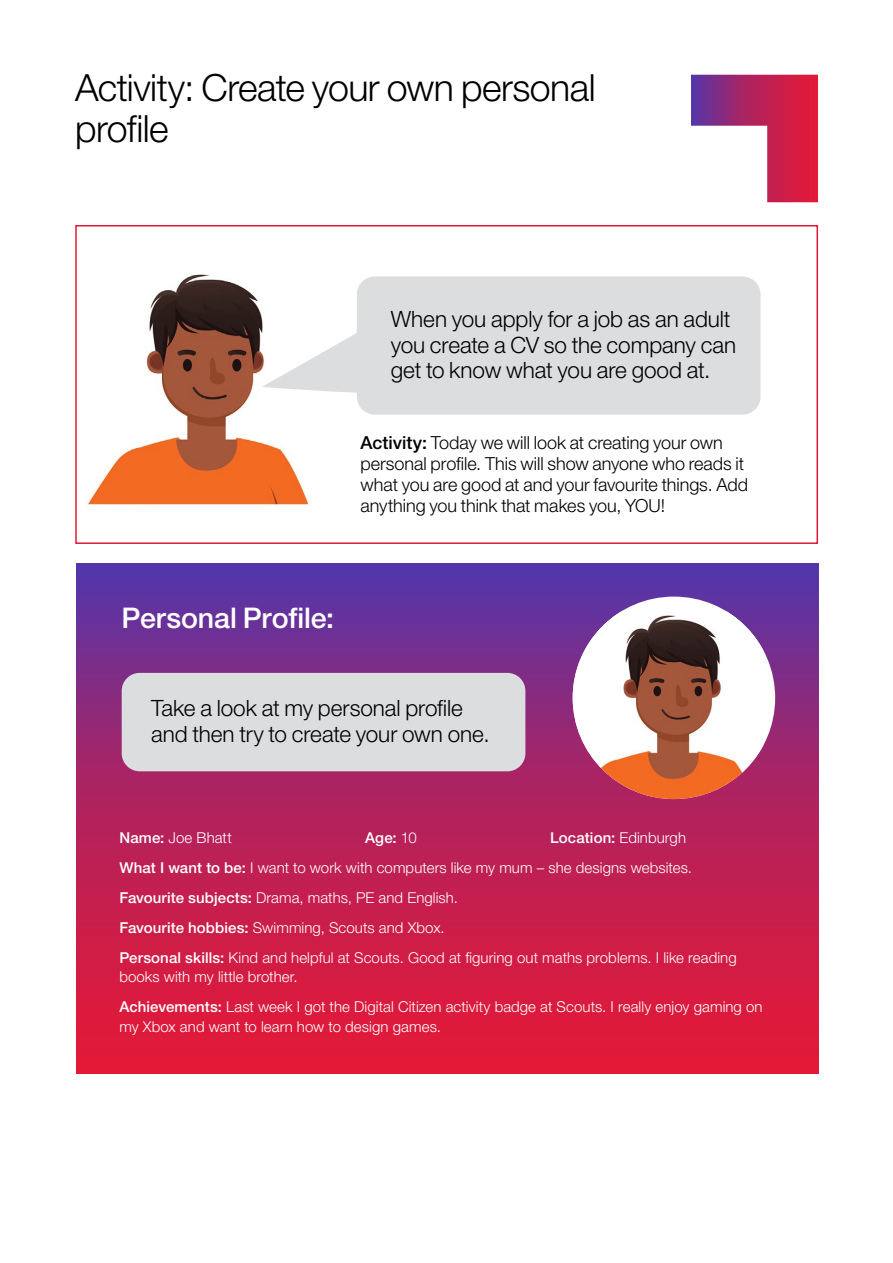
<style>
.page{position:relative;width:893px;height:1263px;background:#fff}
.page>*{position:absolute;margin:0;border:0;box-sizing:border-box;transform-origin:0 0}
.t1{font:300 37.5px/41.2px "Helvetica Neue LT Pro";letter-spacing:-.015em;color:#000}
.t2{font:500 28.5px "Helvetica Neue LT Pro";letter-spacing:-.005em;color:#fff}
.t3{font:300 22.5px/25.5px "Helvetica Neue LT Pro";letter-spacing:-.005em;color:#000}
.t4{font:300 18px/21px "Helvetica Neue LT Pro";letter-spacing:-.005em;color:#000}
.t5{font:300 15px/30px "Helvetica Neue LT Pro";letter-spacing:.005em;color:#fff}
.t6{font:500 15px "Helvetica Neue LT Pro";color:#fff}
.s1{font-weight:500}
.s2{font-weight:300}
</style>
<div class="page">
<svg style="left:691px;top:75px;width:127px;height:127px"></svg>
<div style="left:75px;top:225px;width:743px;height:319px;background:#fff;border:2px solid #e31937"></div>
<img style="left:88px;top:274px;width:221px;height:231px">
<svg style="left:262px;top:321px;width:95px;height:76px"></svg>
<div style="left:357px;top:276px;width:403px;height:139px;background:#dcddde;border-radius:18px"></div>
<svg style="left:76px;top:563px;width:742px;height:511px;background:#af235f"></svg>
<div style="left:573px;top:597px;width:202px;height:202px;background:#fff;border-radius:50%"></div>
<img style="left:573px;top:612px;width:190px;height:187px">
<div style="left:122px;top:673px;width:403px;height:98px;background:#dcddde;border-radius:18px"></div>
<h1 class="t1" style="left:75px;top:66px;width:522px">Activity: Create your own personal profile</h1>
<h3 class="t3" style="left:391px;top:306px;width:347px">When you apply for a job as an adult you create a CV so the company can get to know what you are good at.</h3>
<p class="t4" style="left:361px;top:431px;width:389px"><span class="s1">Activity:</span> Today we will look at creating your own personal profile. This will show anyone who reads it what you are good at and your favourite things. Add anything you think that makes you, YOU!</p>
<h2 class="t2" style="left:122px;top:601px;width:214px">Personal Profile:</h2>
<h3 class="t3" style="left:151px;top:695px;width:340px">Take a look at my personal profile and then try to create your own one.</h3>
<p class="t5" style="left:119px;top:822px;width:619px;text-indent:431px"><span class="s1">Location:</span> Edinburgh<br><span class="s1">What I want to be:</span> I want to work with computers like my mum – she designs websites.<br><span class="s1">Favourite subjects:</span> Drama, maths, PE and English.<br><span class="s1">Favourite hobbies:</span> Swimming, Scouts and Xbox.<br><span class="s1">Personal skills:</span> Kind and helpful at Scouts. Good at figuring out maths problems. I like reading</p>
<p class="t5" style="left:119px;top:962px;width:645px">books with my little brother.<br><span class="s1">Achievements:</span> Last week I got the Digital Citizen activity badge at Scouts. I really enjoy gaming on</p>
<p class="t5" style="left:119px;top:1011px;width:323px">my Xbox and want to learn how to design games.</p>
<p class="t5" style="left:119px;top:822px;width:114px"><span class="s1">Name:</span> Joe Bhatt</p>
<p class="t6" style="left:365px;top:829px;width:53px">Age: <span class="s2">10</span></p>
</div>
